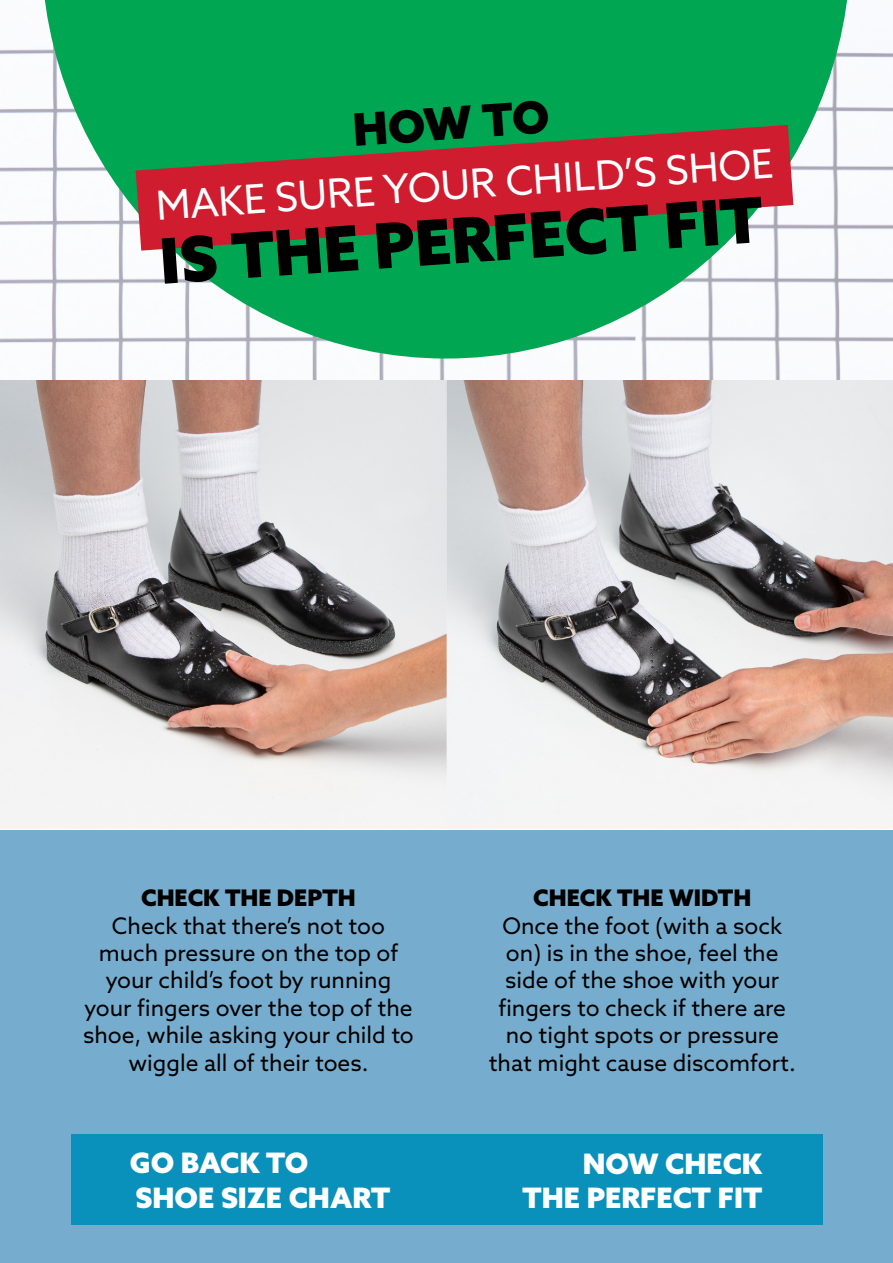
<style>
.page{position:relative;width:893px;height:1263px;background:#fff}
.page>*{position:absolute;margin:0;border:0;box-sizing:border-box;transform-origin:0 0}
.t1{font:900 62.55px "Azo Sans";color:#000}
.t2{font:900 44.85px "Azo Sans";color:#000}
.t3{font:40.2px "Azo Sans";color:#fff}
.t4{font:900 28.2px/34.5px "Azo Sans";color:#fff;text-align:right}
.t5{font:22.8px/27.3px "Azo Sans";color:#000;text-align:center}
.t6{font:900 22.8px "Azo Sans";color:#000}
</style>
<div class="page">
<div style="left:0;top:830px;width:893px;height:433px;background:#76adce"></div>
<svg style="left:41px;top:0;width:810px;height:359px;fill:#00a651"></svg>
<svg style="left:136px;top:125px;width:657px;height:126px;background:#8a5040"></svg>
<img style="left:0;top:380px;width:893px;height:449px">
<div style="left:72px;top:1134px;width:751px;height:91px;background:#0991bc"></div>
<h2 class="t2" style="left:351px;top:100px;width:199px;rotate:-4deg">HOW TO</h2>
<h3 class="t3" style="left:154px;top:180px;width:620px;rotate:-4deg">MAKE SURE YOUR CHILD’S SHOE</h3>
<h1 class="t1" style="left:157px;top:220px;width:606px;rotate:-4deg">IS THE PERFECT FIT</h1>
<p class="t6" style="left:141px;top:883px;width:216px">CHECK THE DEPTH</p>
<p class="t5" style="left:83px;top:912px;width:332px">Check that there’s not too much pressure on the top of your child’s foot by running your fingers over the top of the shoe, while asking your child to wiggle all of their toes.</p>
<p class="t4" style="left:130px;top:1145px;width:262px;text-align:left">GO BACK TO<br>SHOE SIZE CHART</p>
<p class="t6" style="left:533px;top:883px;width:220px">CHECK THE WIDTH</p>
<p class="t5" style="left:489px;top:912px;width:309px">Once the foot (with a sock on) is in the shoe, feel the side of the shoe with your fingers to check if there are no tight spots or pressure that might cause discomfort.</p>
<p class="t4" style="left:523px;top:1146px;width:241px">NOW CHECK<br>THE PERFECT FIT</p>
</div>
